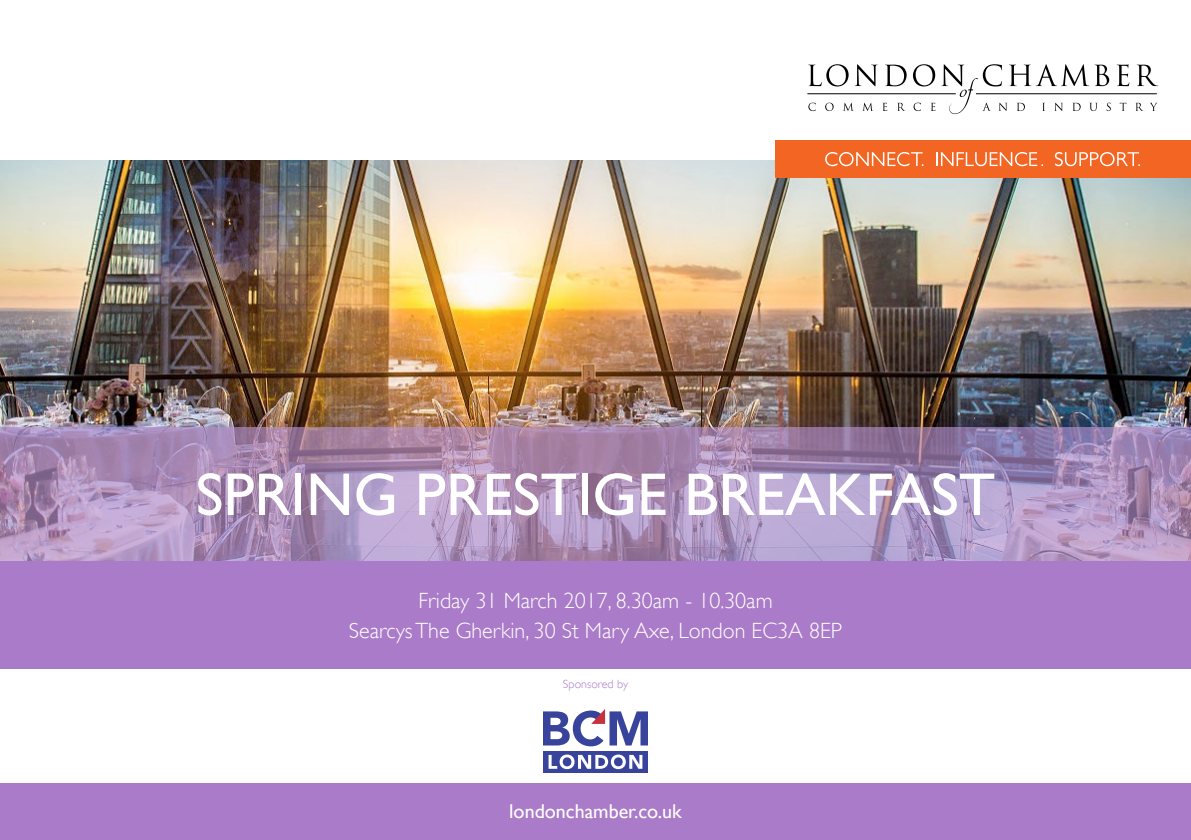
<style>
.page{position:relative;width:1191px;height:840px;background:#fff}
.page>*{position:absolute;margin:0;border:0;box-sizing:border-box;transform-origin:0 0}
.t1{font:60.6px "Gill Sans";color:#fff}
.t2{font:300 22px/30px "Gill Sans";color:#fff;text-align:center}
.t3{font:20px "Gill Sans";color:#fff}
.t4{font:300 12px "Gill Sans";color:#aa7bc9}
</style>
<div class="page">
<img style="left:1px;top:160px;width:1190px;height:267px">
<div style="left:776px;top:140px;width:415px;height:38px;background:#f26522"></div>
<svg style="left:808px;top:64px;width:40px;height:22px"></svg>
<svg style="left:855px;top:64px;width:22px;height:22px"></svg>
<svg style="left:885px;top:64px;width:21px;height:22px"></svg>
<svg style="left:913px;top:64px;width:22px;height:22px"></svg>
<svg style="left:1116px;top:64px;width:13px;height:22px"></svg>
<svg style="left:1137px;top:65px;width:21px;height:21px"></svg>
<svg style="left:808px;top:103px;width:7px;height:8px"></svg>
<svg style="left:825px;top:103px;width:8px;height:8px"></svg>
<svg style="left:843px;top:103px;width:10px;height:8px"></svg>
<svg style="left:862px;top:103px;width:11px;height:8px"></svg>
<svg style="left:882px;top:103px;width:5px;height:8px"></svg>
<svg style="left:897px;top:103px;width:8px;height:8px"></svg>
<svg style="left:913px;top:103px;width:7px;height:8px"></svg>
<svg style="left:931px;top:103px;width:4px;height:8px"></svg>
<svg style="left:1119px;top:103px;width:7px;height:8px"></svg>
<svg style="left:1135px;top:103px;width:8px;height:8px"></svg>
<svg style="left:1150px;top:103px;width:7px;height:8px"></svg>
<hr style="left:976px;top:93px;width:180px;height:1px;background:#000">
<hr style="left:807px;top:93px;width:148px;height:1px;background:#000">
<svg style="left:941px;top:64px;width:169px;height:50px"></svg>
<svg style="left:825px;top:152px;width:98px;height:14px"></svg>
<svg style="left:936px;top:152px;width:107px;height:14px"></svg>
<svg style="left:1054px;top:152px;width:86px;height:14px"></svg>
<div style="left:0;top:560px;width:1191px;height:279px;background:#aa7bc9"></div>
<svg style="left:0;top:427px;width:1191px;height:133px;background:#aa90b8"></svg>
<div style="left:0;top:669px;width:1191px;height:113px;background:#fff"></div>
<div style="left:543px;top:751px;width:105px;height:21px;background:#38439b"></div>
<svg style="left:548px;top:754px;width:94px;height:14px"></svg>
<svg style="left:543px;top:709px;width:105px;height:37px"></svg>
<h1 class="t1" style="left:196px;top:458px;width:801px">Spring Prestige Breakfast</h1>
<p class="t2" style="left:349px;top:585px;width:495px">Friday 31 March 2017, 8.30am - 10.30am<br>Searcys The Gherkin, 30 St Mary Axe, London EC3A 8EP</p>
<p class="t4" style="left:563px;top:676px;width:67px">Sponsored by</p>
<p class="t3" style="left:509px;top:799px;width:174px">londonchamber.co.uk</p>
</div>
